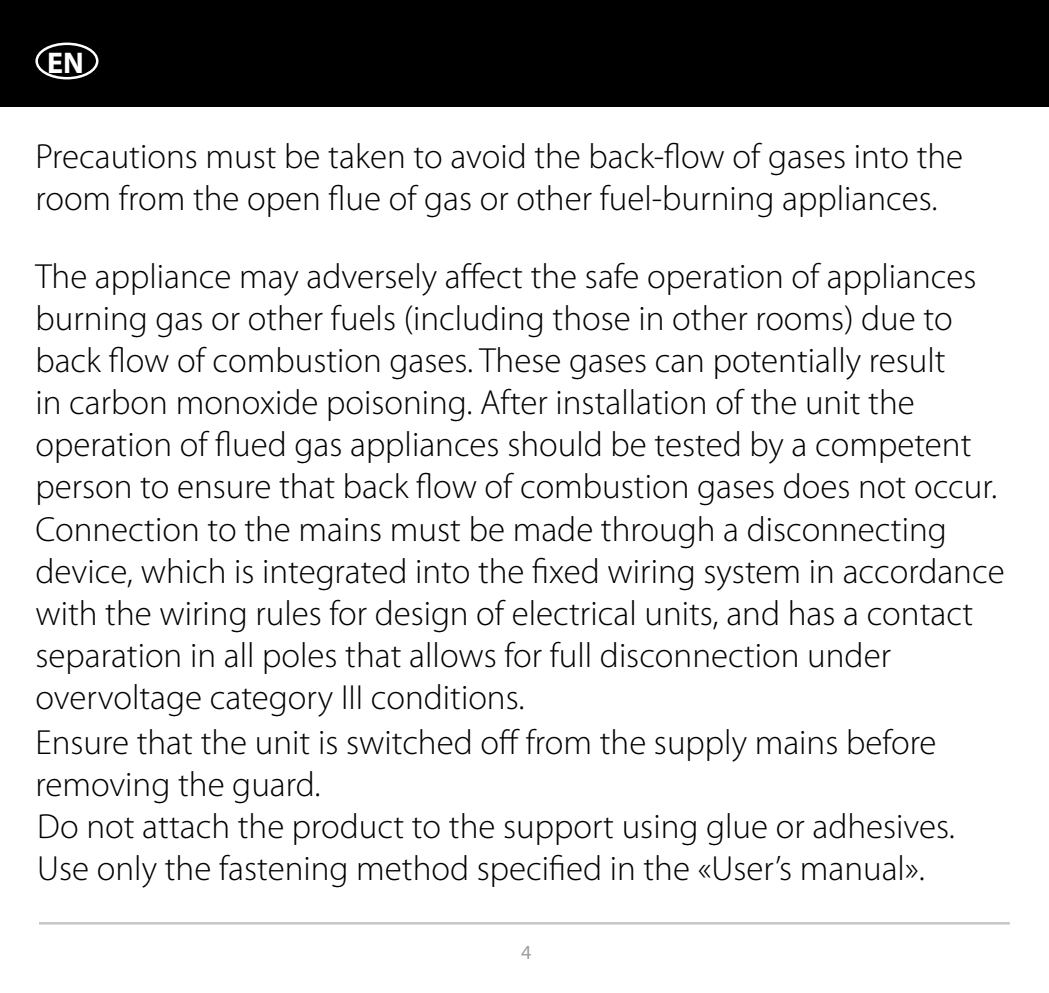
<style>
.page{position:relative;width:1049px;height:993px;background:#fff}
.page>*{position:absolute;margin:0;border:0;box-sizing:border-box;transform-origin:0 0}
.t1{font:300 35px/42px "Myriad Pro";color:#000}
.t2{font:700 30px "Myriad Pro";color:#fff}
.t3{font:20px "Myriad Pro";color:#9d9d9c}
</style>
<div class="page">
<div style="left:0;top:0;width:1049px;height:106px;background:#000"></div>
<hr style="left:39px;top:921px;width:971px;height:3px;background:#c6c6c6">
<div style="left:35px;top:43px;width:63px;height:36px;border:2px solid #fff;border-radius:50%"></div>
<p class="t2" style="left:47px;top:43px;width:38px">EN</p>
<p class="t1" style="left:35px;top:136px;width:929px">Precautions must be taken to avoid the back-flow of gases into the room from the open flue of gas or other fuel-burning appliances.</p>
<p class="t1" style="left:35px;top:256px;width:963px">The appliance may adversely affect the safe operation of appliances burning gas or other fuels (including those in other rooms) due to back flow of combustion gases. These gases can potentially result<br>in carbon monoxide poisoning. After installation of the unit the operation of flued gas appliances should be tested by a competent person to ensure that back flow of combustion gases does not occur.</p>
<p class="t1" style="left:35px;top:508px;width:971px">Connection to the mains must be made through a disconnecting device, which is integrated into the fixed wiring system in accordance with the wiring rules for design of electrical units, and has a contact separation in all poles that allows for full disconnection under overvoltage category III conditions.</p>
<p class="t1" style="left:35px;top:722px;width:903px">Ensure that the unit is switched off from the supply mains before removing the guard.</p>
<p class="t1" style="left:37px;top:805px;width:919px">Do not attach the product to the support using glue or adhesives.<br>Use only the fastening method specified in the «User’s manual».</p>
<p class="t3" style="left:521px;top:939px;width:12px">4</p>
</div>
